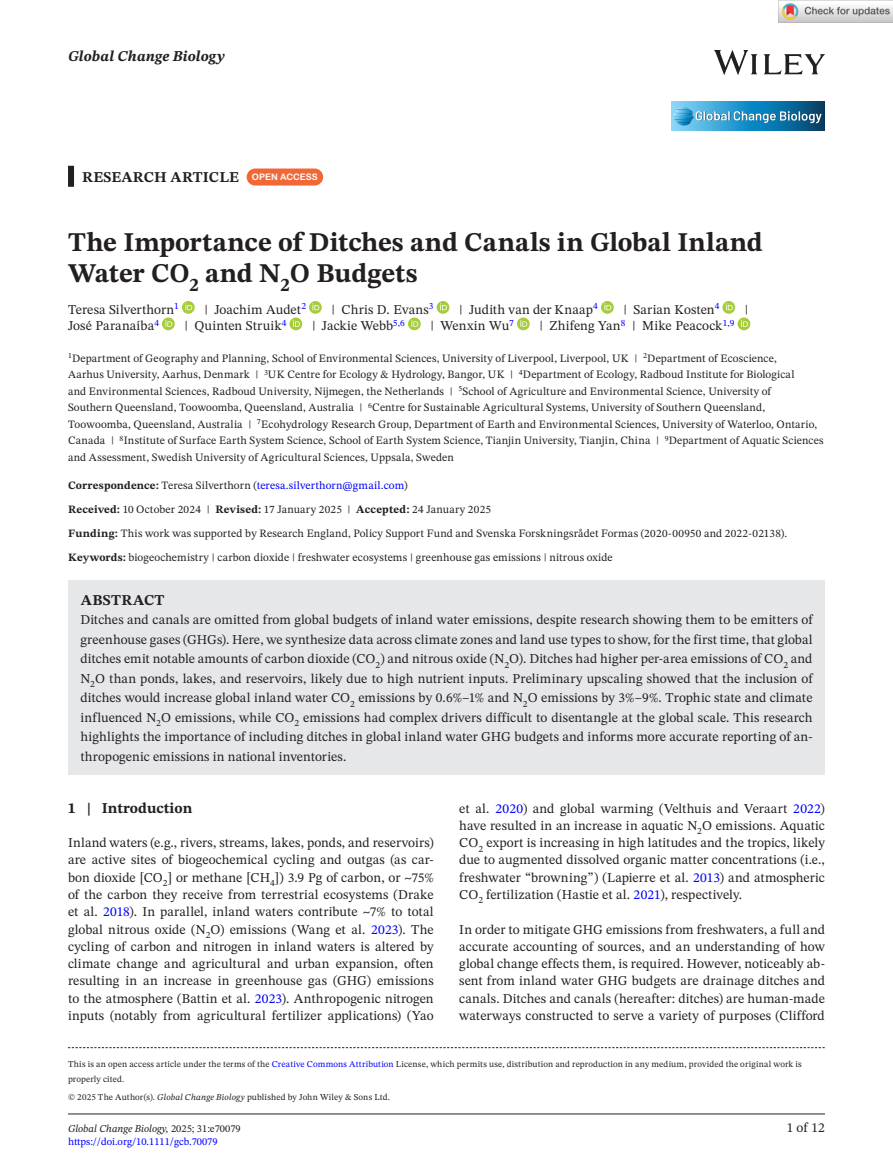
<style>
.page{position:relative;width:893px;height:1174px;background:#fff}
.page>*{position:absolute;margin:0;border:0;box-sizing:border-box;transform-origin:0 0}
.t1{font:700 27px/31.5px "STIX Two Text";color:#231f20}
.t2{font:700 15px "STIX Two Text";letter-spacing:.01em;color:#231f20}
.t3{font:italic 700 15px "STIX Two Text";letter-spacing:.005em;color:#231f20}
.t4{font:13.5px/17.2px "STIX Two Text";letter-spacing:.01em;color:#231f20;text-align:justify}
.t5{font:11.25px/16.5px "STIX Two Text";letter-spacing:.015em;color:#231f20}
.t6{font:italic 10.5px "STIX Two Text";color:#231f20}
.t7{font:10.5px "STIX Two Text";color:#00f}
.t8{font:9px/15px "STIX Two Text";letter-spacing:.02em;color:#231f20}
.s1{font-family:"Arial Rounded MT Bold";font-weight:400;font-size:9px;color:#fff}
.s2{font-weight:700}
.s3{color:#00f}
.s4{font-style:italic}
.s5{font-style:normal}
</style>
<div class="page">
<hr style="left:68px;top:1113px;width:757px;height:1px;background:#231f20">
<img style="left:714px;top:51px;width:111px;height:23px">
<svg style="left:672px;top:101px;width:153px;height:30px;background:#2b8bbb"></svg>
<svg style="left:674px;top:107px;width:148px;height:19px;background:#4799c1"></svg>
<div style="left:68px;top:166px;width:6px;height:21px;background:#231f20"></div>
<div style="left:68px;top:580px;width:757px;height:42px;background:#e6e7e9"></div>
<div style="left:68px;top:599px;width:757px;height:175px;background:#e6e7e9"></div>
<div style="left:247px;top:168px;width:76px;height:17px;background:#f16736;border-radius:9px"></div>
<svg style="left:182px;top:301px;width:13px;height:13px"></svg>
<svg style="left:185px;top:303px;width:7px;height:7px"></svg>
<svg style="left:309px;top:301px;width:13px;height:13px"></svg>
<svg style="left:312px;top:303px;width:7px;height:7px"></svg>
<svg style="left:437px;top:301px;width:12px;height:13px"></svg>
<svg style="left:440px;top:303px;width:7px;height:7px"></svg>
<svg style="left:601px;top:301px;width:13px;height:13px"></svg>
<svg style="left:604px;top:303px;width:7px;height:7px"></svg>
<svg style="left:722px;top:301px;width:13px;height:13px"></svg>
<svg style="left:726px;top:303px;width:7px;height:7px"></svg>
<svg style="left:162px;top:317px;width:13px;height:13px"></svg>
<svg style="left:165px;top:320px;width:7px;height:7px"></svg>
<svg style="left:289px;top:317px;width:13px;height:13px"></svg>
<svg style="left:293px;top:320px;width:7px;height:7px"></svg>
<svg style="left:408px;top:317px;width:13px;height:13px"></svg>
<svg style="left:411px;top:320px;width:7px;height:7px"></svg>
<svg style="left:517px;top:317px;width:13px;height:13px"></svg>
<svg style="left:520px;top:320px;width:7px;height:7px"></svg>
<div style="left:738px;top:317px;width:12px;height:13px;background:#a5cd39;border-radius:50%"></div>
<svg style="left:741px;top:320px;width:7px;height:7px"></svg>
<svg style="left:68px;top:1047px;width:757px;height:1px"></svg>
<img style="left:779px;top:0;width:114px;height:23px">
<p class="t3" style="left:68px;top:46px;width:158px">Global Change Biology</p>
<p class="t2" style="left:82px;top:166px;width:237px">RESEARCH ARTICLE <span class="s1">OPEN ACCESS</span></p>
<h1 class="t1" style="left:68px;top:227px;width:696px">The Importance of Ditches and Canals in Global Inland<br>Water CO<sub>2</sub> and N<sub>2</sub>O Budgets</h1>
<p class="t4" style="left:68px;top:300px;width:112px">Teresa Silverthorn<sup>1</sup></p>
<p class="t4" style="left:204px;top:300px;width:103px">| Joachim Audet<sup>2</sup></p>
<p class="t4" style="left:332px;top:300px;width:104px">| Chris D. Evans<sup>3</sup></p>
<p class="t4" style="left:459px;top:300px;width:140px">| Judith van der Knaap<sup>4</sup></p>
<p class="t4" style="left:623px;top:300px;width:97px">| Sarian Kosten<sup>4</sup></p>
<p class="t4" style="left:745px;top:300px;width:5px">|</p>
<p class="t4" style="left:68px;top:317px;width:92px">José Paranaíba<sup>4</sup></p>
<p class="t4" style="left:184px;top:317px;width:103px">| Quinten Struik<sup>4</sup></p>
<p class="t4" style="left:312px;top:317px;width:94px">| Jackie Webb<sup>5,6</sup></p>
<p class="t4" style="left:430px;top:317px;width:85px">| Wenxin Wu<sup>7</sup></p>
<p class="t4" style="left:539px;top:317px;width:197px">| Zhifeng Yan<sup>8</sup> | Mike Peacock<sup>1,9</sup></p>
<p class="t5" style="left:68px;top:350px;width:757px"><sup>1</sup>Department of Geography and Planning, School of Environmental Sciences, University of Liverpool, Liverpool, UK | <sup>2</sup>Department of Ecoscience,<br>Aarhus University, Aarhus, Denmark | <sup>3</sup>UK Centre for Ecology &amp; Hydrology, Bangor, UK | <sup>4</sup>Department of Ecology, Radboud Institute for Biological<br>and Environmental Sciences, Radboud University, Nijmegen, the Netherlands | <sup>5</sup>School of Agriculture and Environmental Science, University of<br>Southern Queensland, Toowoomba, Queensland, Australia | <sup>6</sup>Centre for Sustainable Agricultural Systems, University of Southern Queensland, Toowoomba, Queensland, Australia | <sup>7</sup>Ecohydrology Research Group, Department of Earth and Environmental Sciences, University of Waterloo, Ontario, Canada | <sup>8</sup>Institute of Surface Earth System Science, School of Earth System Science, Tianjin University, Tianjin, China | <sup>9</sup>Department of Aquatic Sciences and Assessment, Swedish University of Agricultural Sciences, Uppsala, Sweden</p>
<p class="t5" style="left:68px;top:473px;width:721px;line-height:24px"><span class="s2">Correspondence:</span> Teresa Silverthorn (<span class="s3">teresa.silverthorn@gmail.com</span>)<br><span class="s2">Received:</span> 10 October 2024 | <span class="s2">Revised:</span> 17 January 2025 | <span class="s2">Accepted:</span> 24 January 2025<br><span class="s2">Funding:</span> This work was supported by Research England, Policy Support Fund and Svenska Forskningsrådet Formas (2020-00950 and 2022-02138).</p>
<p class="t5" style="left:68px;top:549px;width:546px"><span class="s2">Keywords:</span> biogeochemistry | carbon dioxide | freshwater ecosystems | greenhouse gas emissions | nitrous oxide</p>
<p class="t2" style="left:81px;top:589px;width:85px">ABSTRACT</p>
<p class="t4" style="left:80px;top:610px;width:734px;line-height:19.5px">Ditches and canals are omitted from global budgets of inland water emissions, despite research showing them to be emitters of greenhouse gases (GHGs). Here, we synthesize data across climate zones and land use types to show, for the first time, that global ditches emit notable amounts of carbon dioxide (CO<sub>2</sub>) and nitrous oxide (N<sub>2</sub>O). Ditches had higher per-area emissions of CO<sub>2</sub> and N<sub>2</sub>O than ponds, lakes, and reservoirs, likely due to high nutrient inputs. Preliminary upscaling showed that the inclusion of ditches would increase global inland water CO<sub>2</sub> emissions by 0.6%–1% and N<sub>2</sub>O emissions by 3%–9%. Trophic state and climate influenced N<sub>2</sub>O emissions, while CO<sub>2</sub> emissions had complex drivers difficult to disentangle at the global scale. This research highlights the importance of including ditches in global inland water GHG budgets and informs more accurate reporting of an&shy;thropogenic emissions in national inventories.</p>
<p class="t2" style="left:68px;top:797px;width:126px">1 | Introduction</p>
<p class="t4" style="left:68px;top:834px;width:367px">Inland waters (e.g., rivers, streams, lakes, ponds, and reservoirs) are active sites of biogeochemical cycling and outgas (as car&shy;bon dioxide [CO<sub>2</sub>] or methane [CH<sub>4</sub>]) 3.9 Pg of carbon, or ~75% of the carbon they receive from terrestrial ecosystems (Drake et al. <span class="s3">2018</span>). In parallel, inland waters contribute ~7% to total global nitrous oxide (N<sub>2</sub>O) emissions (Wang et al. <span class="s3">2023</span>). The cycling of carbon and nitrogen in inland waters is altered by climate change and agricultural and urban expansion, often resulting in an increase in greenhouse gas (GHG) emissions to the atmosphere (Battin et al. <span class="s3">2023</span>). Anthropogenic nitrogen inputs (notably from agricultural fertilizer applications) (Yao</p>
<p class="t4" style="left:459px;top:799px;width:367px">et al. <span class="s3">2020</span>) and global warming (Velthuis and Veraart <span class="s3">2022</span>) have resulted in an increase in aquatic N<sub>2</sub>O emissions. Aquatic CO<sub>2</sub> export is increasing in high latitudes and the tropics, likely due to augmented dissolved organic matter concentrations (i.e., freshwater “browning”) (Lapierre et al. <span class="s3">2013</span>) and atmospheric CO<sub>2</sub> fertilization (Hastie et al. <span class="s3">2021</span>), respectively.</p>
<p class="t4" style="left:459px;top:920px;width:367px">In order to mitigate GHG emissions from freshwaters, a full and accurate accounting of sources, and an understanding of how global change effects them, is required. However, noticeably ab&shy;sent from inland water GHG budgets are drainage ditches and canals. Ditches and canals (hereafter: ditches) are human-made waterways constructed to serve a variety of purposes (Clifford</p>
<p class="t8" style="left:68px;top:1056px;width:735px">This is an open access article under the terms of the <span class="s3">Creative Commons Attribution</span> License, which permits use, distribution and reproduction in any medium, provided the original work is properly cited.</p>
<p class="t8" style="left:68px;top:1089px;width:324px">© 2025 The Author(s). <span class="s4">Global Change Biology</span> published by John Wiley &amp; Sons Ltd.</p>
<p class="t6" style="left:68px;top:1121px;width:174px">Global Change Biology, <span class="s5">2025; 31:e70079</span></p>
<p class="t4" style="left:787px;top:1119px;width:40px">1 of 12</p>
<p class="t7" style="left:68px;top:1134px;width:151px">https://doi.org/10.1111/gcb.70079</p>
</div>
